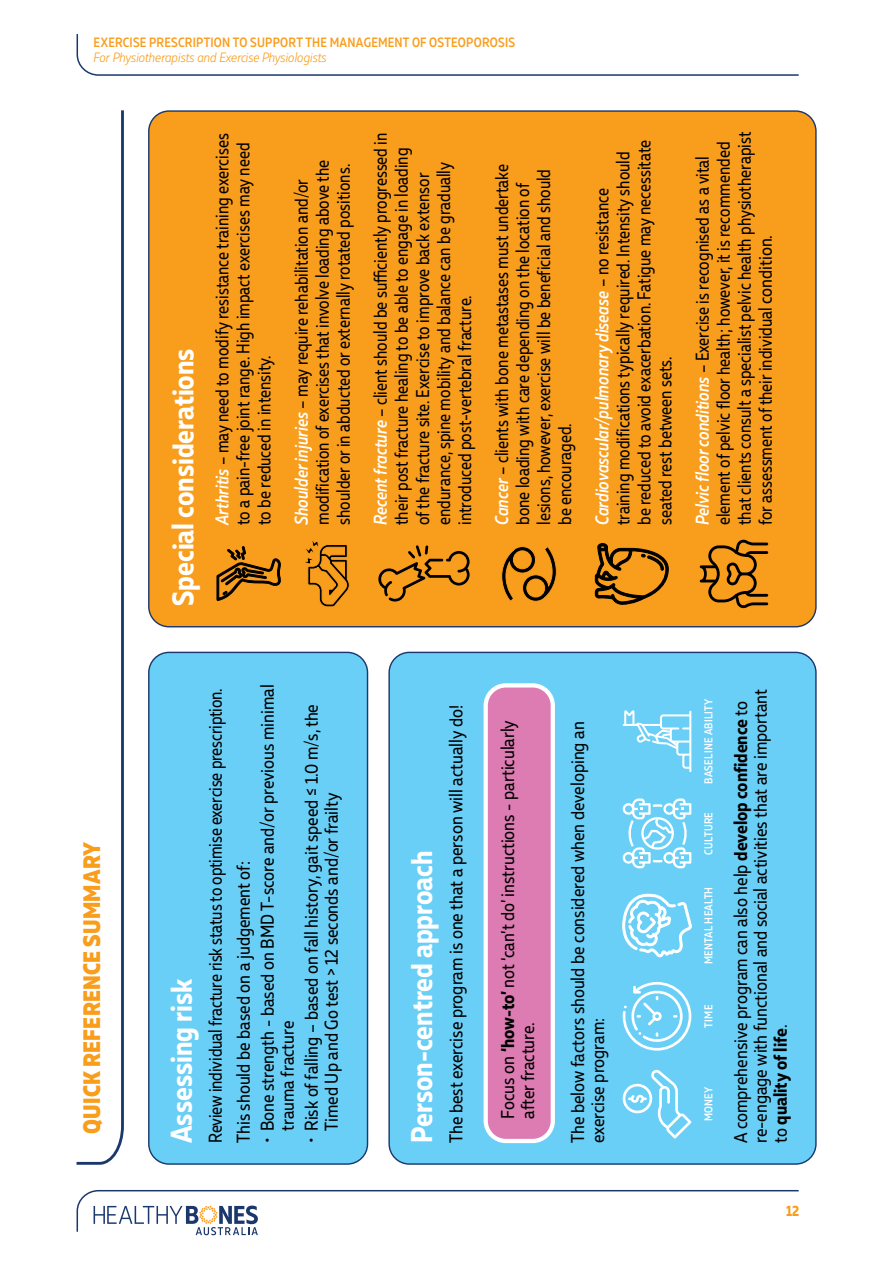
<style>
.page{position:relative;width:893px;height:1263px;background:#fff}
.page>*{position:absolute;margin:0;border:0;box-sizing:border-box;transform-origin:0 0}
.t1{font:700 30px "Muller Narrow";color:#fff}
.t2{font:800 23.85px "Muller Narrow";letter-spacing:.01em;color:#f99d1c}
.t3{font:18.6px/21px "Muller Narrow";color:#000}
.t4{font:700 15px "Muller Narrow";color:#f99d1c}
.t5{font:500 13.5px "Muller Narrow";letter-spacing:.02em;color:#f99d1c}
.t6{font:italic 300 13.5px "Muller Narrow";color:#f99d1c}
.t7{font:500 11.4px "Muller Narrow";letter-spacing:.025em;color:#fff}
.s1{font-weight:500;font-style:italic;color:#fff}
.s2{font-weight:700}
</style>
<div class="page">
<svg style="left:76px;top:34px;width:723px;height:42px"></svg>
<svg style="left:76px;top:1190px;width:723px;height:45px"></svg>
<svg style="left:76px;top:110px;width:48px;height:1055px"></svg>
<div style="left:149px;top:652px;width:219px;height:512px;background:#6acff6;border-radius:20px"></div>
<div style="left:148px;top:652px;width:220px;height:513px;border:1px solid #1b386d;border-radius:20px"></div>
<div style="left:389px;top:652px;width:427px;height:512px;background:#6acff6;border-radius:20px"></div>
<div style="left:486px;top:685px;width:67px;height:456px;background:#dd7cb2;border-radius:20px"></div>
<div style="left:484px;top:683px;width:71px;height:460px;border:4px solid #fff;border-radius:20px"></div>
<div style="left:149px;top:111px;width:667px;height:516px;background:#f99d1c;border-radius:20px"></div>
<svg style="left:623px;top:1069px;width:68px;height:69px"></svg>
<svg style="left:623px;top:982px;width:68px;height:68px"></svg>
<svg style="left:622px;top:894px;width:70px;height:63px"></svg>
<svg style="left:623px;top:798px;width:68px;height:70px"></svg>
<svg style="left:623px;top:710px;width:68px;height:62px"></svg>
<svg style="left:217px;top:546px;width:64px;height:55px"></svg>
<svg style="left:305px;top:541px;width:45px;height:66px"></svg>
<svg style="left:378px;top:545px;width:92px;height:57px"></svg>
<svg style="left:501px;top:546px;width:56px;height:56px"></svg>
<svg style="left:595px;top:543px;width:74px;height:62px"></svg>
<svg style="left:700px;top:539px;width:68px;height:69px"></svg>
<p class="t5" style="left:94px;top:34px;width:423px">EXERCISE PRESCRIPTION TO SUPPORT THE MANAGEMENT OF OSTEOPOROSIS</p>
<p class="t6" style="left:94px;top:49px;width:235px">For Physiotherapists and Exercise Physiologists</p>
<h1 class="t1" style="left:164px;top:606px;width:259px;rotate:-90deg">Special considerations</h1>
<p class="t3" style="left:211px;top:525px;width:393px;rotate:-90deg"><span class="s1">Arthritis</span> – may need to modify resistance training exercises to a pain-free joint range. High impact exercises may need to be reduced in intensity.</p>
<p class="t3" style="left:291px;top:525px;width:367px;rotate:-90deg"><span class="s1">Shoulder injuries</span> – may require rehabilitation and/or modification of exercises that involve loading above the shoulder or in abducted or externally rotated positions.</p>
<p class="t3" style="left:370px;top:525px;width:394px;rotate:-90deg"><span class="s1">Recent fracture</span> – client should be sufficiently progressed in their post fracture healing to be able to engage in loading of the fracture site. Exercise to improve back extensor endurance, spine mobility and balance can be gradually introduced post-vertebral fracture.</p>
<p class="t3" style="left:491px;top:525px;width:362px;rotate:-90deg"><span class="s1">Cancer</span> – clients with bone metastases must undertake bone loading with care depending on the location of lesions, however, exercise will be beneficial and should be encouraged.</p>
<p class="t3" style="left:591px;top:525px;width:387px;rotate:-90deg"><span class="s1">Cardiovascular/pulmonary disease</span> – no resistance training modifications typically required. Intensity should be reduced to avoid exacerbation. Fatigue may necessitate seated rest between sets.</p>
<p class="t3" style="left:692px;top:525px;width:395px;rotate:-90deg"><span class="s1">Pelvic floor conditions</span> – Exercise is recognised as a vital element of pelvic floor health; however, it is recommended that clients consult a specialist pelvic health physiotherapist for assessment of their individual condition.</p>
<p class="t2" style="left:77px;top:1134px;width:293px;rotate:-90deg">QUICK REFERENCE SUMMARY</p>
<h1 class="t1" style="left:163px;top:1143px;width:166px;rotate:-90deg">Assessing risk</h1>
<p class="t3" style="left:201px;top:1143px;width:456px;line-height:28px;rotate:-90deg">Review individual fracture risk status to optimise exercise prescription.<br>This should be based on a judgement of:</p>
<p class="t3" style="left:257px;top:1131px;width:448px;line-height:20px;text-indent:-12px;rotate:-90deg">• Bone strength - based on BMD T-score and/or previous minimal trauma fracture</p>
<p class="t3" style="left:301px;top:1131px;width:428px;line-height:20px;text-indent:-12px;rotate:-90deg">• Risk of falling – based on fall history, gait speed ≤ 1.0 m/s, the<br>Timed Up and Go test &gt; 12 seconds and/or frailty</p>
<h1 class="t1" style="left:403px;top:1143px;width:294px;rotate:-90deg">Person-centred approach</h1>
<p class="t3" style="left:445px;top:1143px;width:440px;rotate:-90deg">The best exercise program is one that a person will actually do!</p>
<p class="t3" style="left:498px;top:1119px;width:400px;line-height:20px;rotate:-90deg">Focus on <span class="s2">‘how-to’</span> not ‘can’t do’ instructions - particularly after fracture.</p>
<p class="t3" style="left:568px;top:1143px;width:423px;line-height:20px;rotate:-90deg">The below factors should be considered when developing an exercise program:</p>
<p class="t7" style="left:701px;top:784px;width:87px;rotate:-90deg">BASELINE ABILITY</p>
<p class="t7" style="left:701px;top:855px;width:44px;rotate:-90deg">CULTURE</p>
<p class="t7" style="left:701px;top:964px;width:79px;rotate:-90deg">MENTAL HEALTH</p>
<p class="t7" style="left:701px;top:1028px;width:24px;rotate:-90deg">TIME</p>
<p class="t7" style="left:701px;top:1121px;width:36px;rotate:-90deg">MONEY</p>
<p class="t3" style="left:730px;top:1143px;width:456px;line-height:20px;rotate:-90deg">A comprehensive program can also help <span class="s2">develop confidence</span> to re-engage with functional and social activities that are important to <span class="s2">quality of life</span>.</p>
<p class="t4" style="left:786px;top:1202px;width:15px">12</p>
</div>
